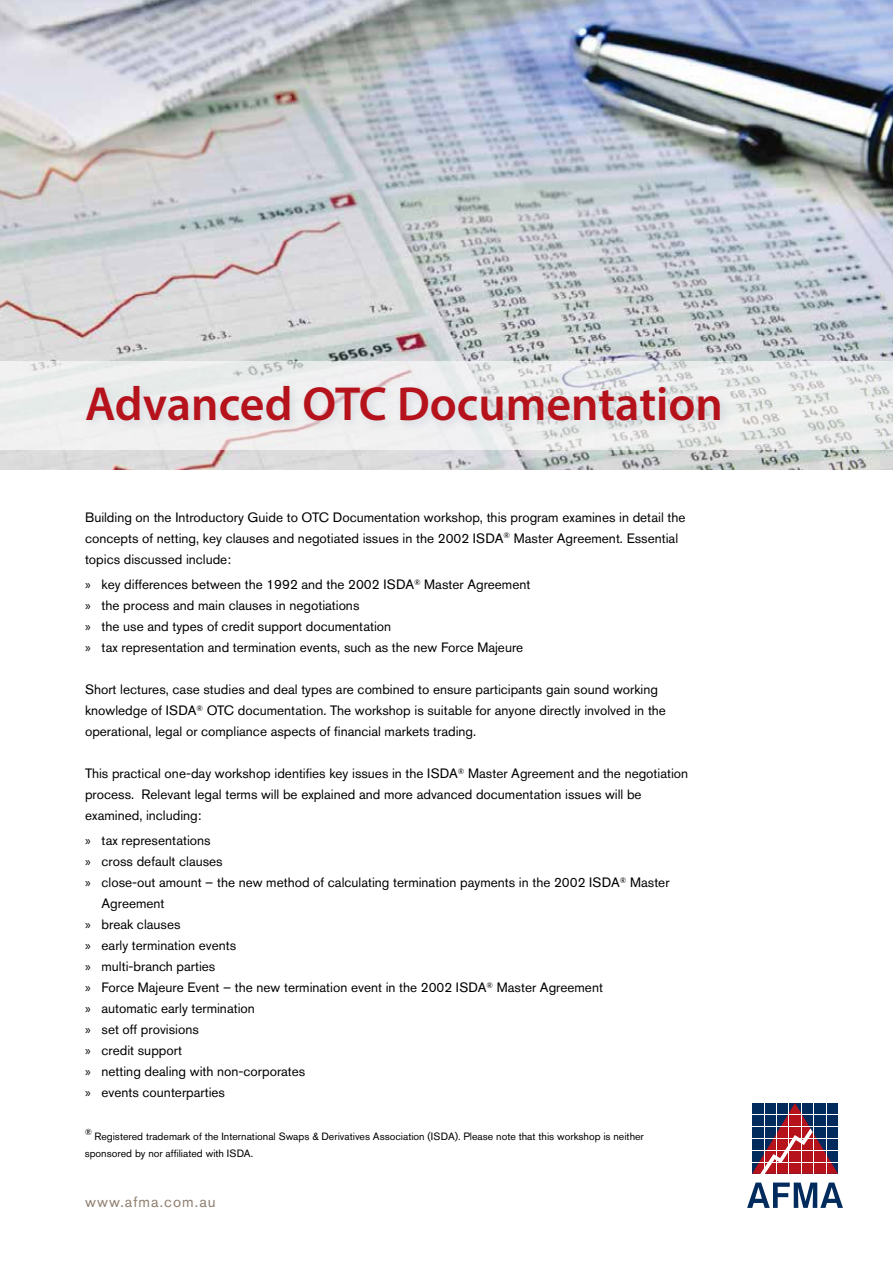
<style>
.page{position:relative;width:893px;height:1263px;background:#fff}
.page>*{position:absolute;margin:0;border:0;box-sizing:border-box;transform-origin:0 0}
.t1{font:600 48px "Myriad Pro";color:#b5121b}
.t2{font:15px "Akzidenz Grotesk BE";letter-spacing:.07em;color:#8f7f70}
.t3{font:13.5px/21px "Akzidenz Grotesk BE";color:#000}
.t4{font:10.5px/16.5px "Akzidenz Grotesk BE";color:#000}
.t5{font:8.7px "Akzidenz Grotesk BE";color:#000}
.s1{font-family:"Myriad Pro"}
</style>
<div class="page">
<img style="left:0;top:0;width:893px;height:469px">
<svg style="left:0;top:361px;width:893px;height:89px;fill:#edeeee"></svg>
<div style="left:82px;top:381px;width:649px;height:51px;background:#cdd4dc;opacity:.75"></div>
<svg style="left:752px;top:1103px;width:86px;height:71px"></svg>
<svg style="left:747px;top:1182px;width:96px;height:26px"></svg>
<h1 class="t1" style="left:85px;top:373px;width:639px">Advanced OTC Documentation</h1>
<p class="t3" style="left:85px;top:506px;width:602px">Building on the Introductory Guide to OTC Documentation workshop, this program examines in detail the concepts of netting, key clauses and negotiated issues in the 2002 ISDA<sup>®</sup> Master Agreement. Essential topics discussed include:</p>
<p class="t3" style="left:85px;top:574px;width:447px"><span class="s1">»</span> key differences between the 1992 and the 2002 ISDA<sup>®</sup> Master Agreement <span class="s1">»</span> the process and main clauses in negotiations<br><span class="s1">»</span> the use and types of credit support documentation<br><span class="s1">»</span> tax representation and termination events, such as the new Force Majeure</p>
<p class="t3" style="left:85px;top:679px;width:582px">Short lectures, case studies and deal types are combined to ensure participants gain sound working knowledge of ISDA<sup>®</sup> OTC documentation. The workshop is suitable for anyone directly involved in the operational, legal or compliance aspects of financial markets trading.</p>
<p class="t3" style="left:85px;top:763px;width:605px">This practical one-day workshop identifies key issues in the ISDA<sup>®</sup> Master Agreement and the negotiation process. Relevant legal terms will be explained and more advanced documentation issues will be examined, including:</p>
<p class="t3" style="left:85px;top:830px;width:127px"><span class="s1">»</span> tax representations</p>
<p class="t3" style="left:85px;top:851px;width:139px"><span class="s1">»</span> cross default clauses</p>
<p class="t3" style="left:85px;top:872px;width:586px"><span class="s1">»</span> close-out amount – the new method of calculating termination payments in the 2002 ISDA<sup>®</sup> Master</p>
<p class="t3" style="left:102px;top:893px;width:65px">Agreement</p>
<p class="t3" style="left:85px;top:914px;width:97px"><span class="s1">»</span> break clauses</p>
<p class="t3" style="left:85px;top:935px;width:153px"><span class="s1">»</span> early termination events</p>
<p class="t3" style="left:85px;top:956px;width:132px"><span class="s1">»</span> multi-branch parties</p>
<p class="t3" style="left:85px;top:977px;width:519px"><span class="s1">»</span> Force Majeure Event – the new termination event in the 2002 ISDA<sup>®</sup> Master Agreement</p>
<p class="t3" style="left:85px;top:998px;width:171px"><span class="s1">»</span> automatic early termination</p>
<p class="t3" style="left:85px;top:1019px;width:115px"><span class="s1">»</span> set off provisions</p>
<p class="t3" style="left:85px;top:1040px;width:98px"><span class="s1">»</span> credit support</p>
<p class="t3" style="left:85px;top:1061px;width:222px"><span class="s1">»</span> netting dealing with non-corporates</p>
<p class="t3" style="left:85px;top:1082px;width:141px"><span class="s1">»</span> events counterparties</p>
<p class="t5" style="left:85px;top:1127px;width:9px">®</p>
<p class="t4" style="left:85px;top:1128px;width:561px;text-indent:10px">Registered trademark of the International Swaps &amp; Derivatives Association (ISDA). Please note that this workshop is neither sponsored by nor affiliated with ISDA.</p>
<p class="t2" style="left:85px;top:1193px;width:132px">www.afma.com.au</p>
</div>
